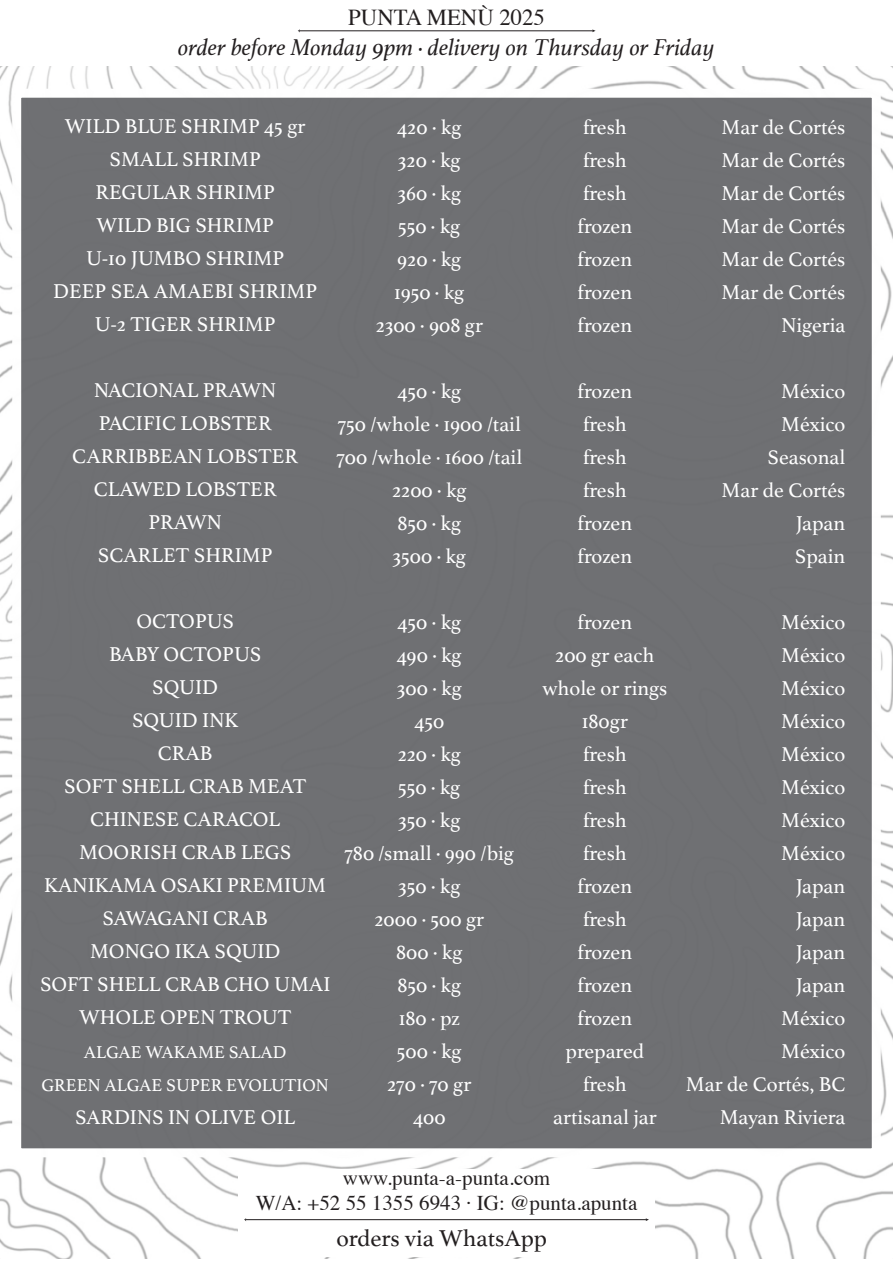
<style>
.page{position:relative;width:893px;height:1263px;background:#fff}
.page>*{position:absolute;margin:0;border:0;box-sizing:border-box;transform-origin:0 0}
.t1{font:italic 24px "Athelas";color:#231f20}
.t2{font:24px "Athelas";color:#231f20}
.t3{font:22.8px "Times";color:#231f20}
.t4{font:21px/33px "Athelas";color:#fff;text-align:center}
.t5{font:21px/25.2px "Times";color:#231f20;text-align:center}
.t6{font:18px/33px "Athelas";color:#fff;text-align:center}
</style>
<div class="page">
<img style="left:0;top:66px;width:893px;height:1192px">
<hr style="left:299px;top:31px;width:294px;height:1px;background:#231f20">
<div style="left:12px;top:89px;width:869px;height:1068px;background:#6c6d70;border:9px solid #fff"></div>
<div style="left:238px;top:1169px;width:417px;height:88px;background:#fff"></div>
<hr style="left:245px;top:1219px;width:402px;height:1px;background:#231f20">
<p class="t3" style="left:348px;top:-4px;width:198px">PUNTA MENÙ 2025</p>
<p class="t1" style="left:178px;top:28px;width:538px">order before Monday 9pm · delivery on Thursday or Friday</p>
<p class="t4" style="left:53px;top:109px;width:265px">WILD BLUE SHRIMP 45 gr<br>SMALL SHRIMP<br>REGULAR SHRIMP<br>WILD BIG SHRIMP<br>U-10 JUMBO SHRIMP<br>DEEP SEA AMAEBI SHRIMP<br>U-2 TIGER SHRIMP</p>
<p class="t4" style="left:72px;top:373px;width:227px">NACIONAL PRAWN<br>PACIFIC LOBSTER<br>CARRIBBEAN LOBSTER<br>CLAWED LOBSTER<br>PRAWN<br>SCARLET SHRIMP</p>
<p class="t4" style="left:376px;top:110px;width:109px">420 · kg<br>320 · kg<br>360 · kg<br>550 · kg<br>920 · kg<br>1950 · kg<br>2300 · 908 gr</p>
<p class="t4" style="left:336px;top:374px;width:187px">450 · kg<br>750 /whole · 1900 /tail<br>700 /whole · 1600 /tail<br>2200 · kg<br>850 · kg<br>3500 · kg</p>
<p class="t4" style="left:577px;top:110px;width:56px;text-align:left">fresh fresh fresh frozen frozen frozen frozen</p>
<p class="t4" style="left:577px;top:374px;width:56px;text-align:left">frozen fresh fresh fresh frozen frozen</p>
<p class="t4" style="left:721px;top:110px;width:125px;text-align:right">Mar de Cortés<br>Mar de Cortés<br>Mar de Cortés<br>Mar de Cortés<br>Mar de Cortés<br>Mar de Cortés<br>Nigeria</p>
<p class="t4" style="left:721px;top:374px;width:125px;text-align:right">México<br>México<br>Seasonal<br>Mar de Cortés<br>Japan<br>Spain</p>
<p class="t4" style="left:40px;top:604px;width:292px">OCTOPUS<br>BABY OCTOPUS<br>SQUID<br>SQUID INK<br>CRAB<br>SOFT SHELL CRAB MEAT<br>CHINESE CARACOL<br>MOORISH CRAB LEGS<br>KANIKAMA OSAKI PREMIUM<br>SAWAGANI CRAB<br>MONGO IKA SQUID<br>SOFT SHELL CRAB CHO UMAI<br>WHOLE OPEN TROUT</p>
<p class="t6" style="left:41px;top:1035px;width:289px">ALGAE WAKAME SALAD<br>GREEN ALGAE SUPER EVOLUTION</p>
<p class="t4" style="left:75px;top:1100px;width:222px">SARDINS IN OLIVE OIL</p>
<p class="t4" style="left:345px;top:605px;width:171px">450 · kg<br>490 · kg<br>300 · kg<br>450<br>220 · kg<br>550 · kg<br>350 · kg<br>780 /small · 990 /big<br>350 · kg<br>2000 · 500 gr<br>800 · kg<br>850 · kg<br>180 · pz<br>500 · kg<br>270 · 70 gr<br>400</p>
<p class="t4" style="left:542px;top:605px;width:126px">frozen<br>200 gr each whole or rings<br>180gr<br>fresh<br>fresh<br>fresh<br>fresh<br>frozen<br>fresh<br>frozen<br>frozen<br>frozen prepared fresh<br>artisanal jar</p>
<p class="t5" style="left:256px;top:1163px;width:383px">www.punta-a-punta.com<br>W/A: +52 55 1355 6943 · IG: @punta.apunta</p>
<p class="t2" style="left:336px;top:1219px;width:212px">orders via WhatsApp</p>
<p class="t4" style="left:686px;top:605px;width:161px;text-align:right">México<br>México<br>México<br>México<br>México<br>México<br>México<br>México<br>Japan<br>Japan<br>Japan<br>Japan<br>México<br>México<br>Mar de Cortés, BC<br>Mayan Riviera</p>
</div>
